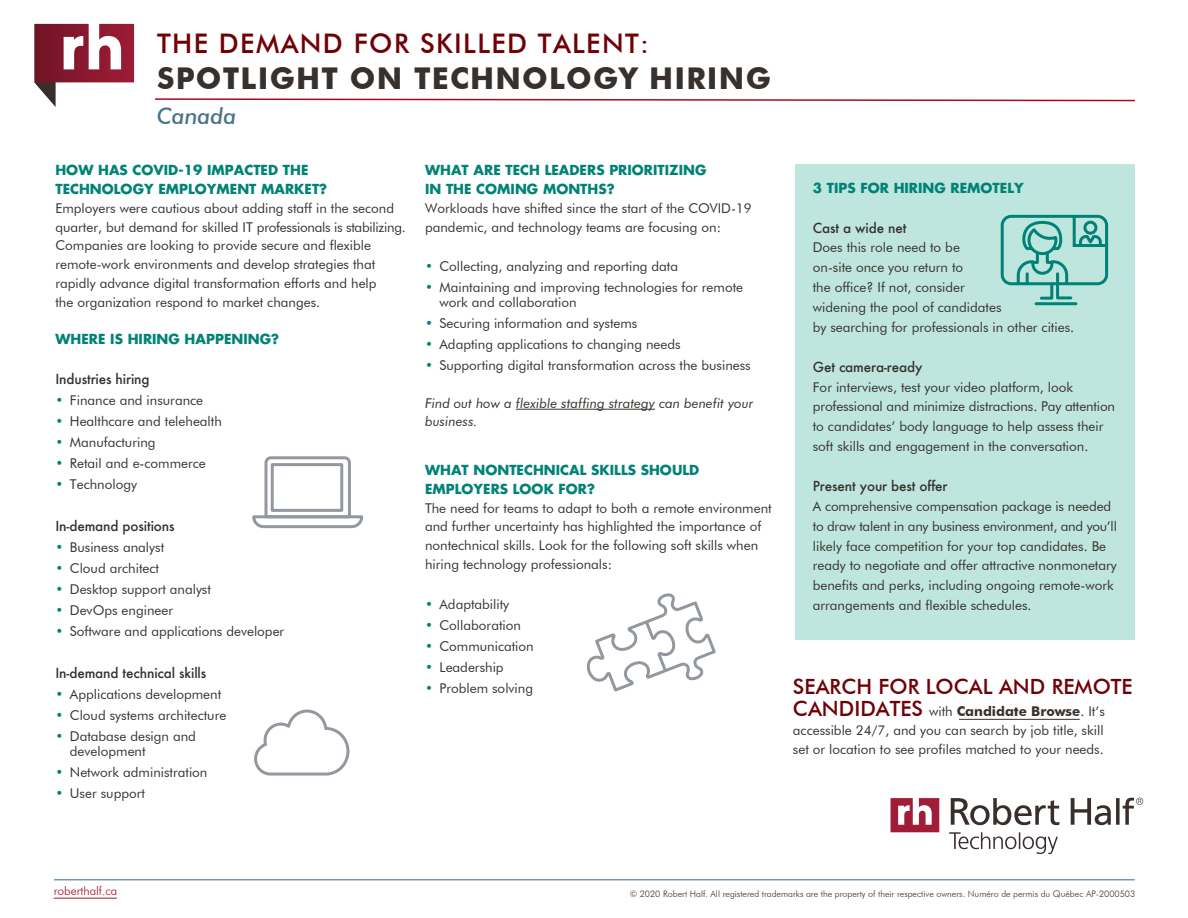
<style>
.page{position:relative;width:1188px;height:918px;background:#fff}
.page>*{position:absolute;margin:0;border:0;box-sizing:border-box;transform-origin:0 0}
.t1{font:700 30px "Futura BT";letter-spacing:.04em;color:#37312d}
.t2{font:500 27px "Futura BT";letter-spacing:.05em;color:#700006}
.t3{font:italic 500 22.5px "Futura BT";color:#49748a}
.t4{font:500 21px "Futura BT";color:#700006}
.t5{font:13.5px/19.8px "Futura BT";color:#38322d}
.t6{font:700 13.5px/18.8px "Futura";letter-spacing:.005em;color:#008376}
.t7{font:500 13.5px "Futura";letter-spacing:-.01em;color:#37312d}
.t8{font:italic 13.5px/18.6px "Futura BT";color:#38322d}
.t9{font:500 13.5px "Futura";letter-spacing:-.01em;color:#38322d}
.t10{font:300 12px "Futura BT";color:#a60925}
.t11{font:300 9px "Futura BT";color:#38322d}
.s1{color:#008376}
.s2{font-weight:500;font-size:21px;color:#700006}
.s3{font-weight:700}
</style>
<div class="page">
<div style="left:795px;top:164px;width:339px;height:476px;background:#bfe5df"></div>
<hr style="left:54px;top:898px;width:63px;height:1px;background:#a51e27">
<hr style="left:54px;top:879px;width:1081px;height:1px;background:#326a88">
<hr style="left:516px;top:409px;width:139px;height:1px;background:#38322d">
<div style="left:1001px;top:215px;width:107px;height:70px;border:3px solid #008376;border-radius:9px"></div>
<svg style="left:1015px;top:214px;width:94px;height:86px"></svg>
<hr style="left:1036px;top:302px;width:40px;height:3px;background:#008376">
<svg style="left:891px;top:798px;width:48px;height:34px"></svg>
<svg style="left:951px;top:798px;width:108px;height:27px"></svg>
<svg style="left:949px;top:832px;width:109px;height:22px"></svg>
<svg style="left:1071px;top:798px;width:72px;height:27px"></svg>
<svg style="left:254px;top:709px;width:96px;height:67px"></svg>
<svg style="left:586px;top:593px;width:130px;height:99px"></svg>
<svg style="left:34px;top:24px;width:100px;height:83px"></svg>
<svg style="left:155px;top:98px;width:980px;height:4px"></svg>
<svg style="left:252px;top:456px;width:112px;height:73px"></svg>
<div style="left:271px;top:463px;width:72px;height:49px;border:3px solid #93989f"></div>
<hr style="left:959px;top:719px;width:121px;height:1px;background:#38322d">
<h2 class="t2" style="left:157px;top:27px;width:493px">THE DEMAND FOR SKILLED TALENT:</h2>
<h1 class="t1" style="left:157px;top:61px;width:615px">SPOTLIGHT ON TECHNOLOGY HIRING</h1>
<h3 class="t3" style="left:157px;top:102px;width:81px">Canada</h3>
<p class="t6" style="left:55px;top:160px;width:273px">HOW HAS COVID-19 IMPACTED THE<br>TECHNOLOGY EMPLOYMENT MARKET?</p>
<p class="t5" style="left:55px;top:199px;width:352px;line-height:18.8px">Employers were cautious about adding staff in the second quarter, but demand for skilled IT professionals is stabilizing.<br>Companies are looking to provide secure and flexible remote-work environments and develop strategies that rapidly advance digital transformation efforts and help<br>the organization respond to market changes.</p>
<p class="t6" style="left:55px;top:329px;width:225px">WHERE IS HIRING HAPPENING?</p>
<p class="t7" style="left:55px;top:370px;width:96px">Industries hiring</p>
<p class="t5" style="left:55px;top:390px;width:149px"><span class="s1">•</span> Finance and insurance</p>
<p class="t5" style="left:55px;top:411px;width:168px"><span class="s1">•</span> Healthcare and telehealth</p>
<p class="t5" style="left:55px;top:432px;width:102px"><span class="s1">•</span> Manufacturing</p>
<p class="t5" style="left:55px;top:453px;width:152px"><span class="s1">•</span> Retail and e-commerce</p>
<p class="t5" style="left:55px;top:474px;width:83px"><span class="s1">•</span> Technology</p>
<p class="t7" style="left:55px;top:517px;width:121px">In-demand positions</p>
<p class="t5" style="left:55px;top:537px;width:110px"><span class="s1">•</span> Business analyst</p>
<p class="t5" style="left:55px;top:558px;width:105px"><span class="s1">•</span> Cloud architect</p>
<p class="t5" style="left:55px;top:579px;width:157px"><span class="s1">•</span> Desktop support analyst</p>
<p class="t5" style="left:55px;top:600px;width:119px"><span class="s1">•</span> DevOps engineer</p>
<p class="t5" style="left:55px;top:621px;width:230px"><span class="s1">•</span> Software and applications developer</p>
<p class="t7" style="left:55px;top:664px;width:152px">In-demand technical skills</p>
<p class="t5" style="left:55px;top:684px;width:167px"><span class="s1">•</span> Applications development</p>
<p class="t5" style="left:55px;top:705px;width:172px"><span class="s1">•</span> Cloud systems architecture</p>
<p class="t5" style="left:70px;top:728px;width:128px;line-height:15px;text-indent:-14px"><span class="s1">•</span> Database design and development</p>
<p class="t5" style="left:55px;top:762px;width:154px"><span class="s1">•</span> Network administration</p>
<p class="t5" style="left:55px;top:783px;width:91px"><span class="s1">•</span> User support</p>
<p class="t6" style="left:425px;top:161px;width:283px">WHAT ARE TECH LEADERS PRIORITIZING<br>IN THE COMING MONTHS?</p>
<p class="t5" style="left:425px;top:199px;width:328px;line-height:18.8px">Workloads have shifted since the start of the COVID-19 pandemic, and technology teams are focusing on:</p>
<p class="t5" style="left:425px;top:257px;width:255px"><span class="s1">•</span> Collecting, analyzing and reporting data</p>
<p class="t5" style="left:440px;top:280px;width:305px;line-height:15px;text-indent:-14px"><span class="s1">•</span> Maintaining and improving technologies for remote work and collaboration</p>
<p class="t5" style="left:425px;top:314px;width:214px"><span class="s1">•</span> Securing information and systems</p>
<p class="t5" style="left:425px;top:335px;width:257px"><span class="s1">•</span> Adapting applications to changing needs</p>
<p class="t5" style="left:425px;top:356px;width:327px"><span class="s1">•</span> Supporting digital transformation across the business</p>
<p class="t8" style="left:425px;top:394px;width:330px">Find out how a flexible staffing strategy can benefit your business.</p>
<p class="t6" style="left:425px;top:460px;width:276px">WHAT NONTECHNICAL SKILLS SHOULD<br>EMPLOYERS LOOK FOR?</p>
<p class="t5" style="left:425px;top:498px;width:348px;line-height:18.8px">The need for teams to adapt to both a remote environment and further uncertainty has highlighted the importance of nontechnical skills. Look for the following soft skills when hiring technology professionals:</p>
<p class="t5" style="left:425px;top:594px;width:86px"><span class="s1">•</span> Adaptability</p>
<p class="t5" style="left:425px;top:615px;width:97px"><span class="s1">•</span> Collaboration</p>
<p class="t5" style="left:425px;top:636px;width:110px"><span class="s1">•</span> Communication</p>
<p class="t5" style="left:425px;top:657px;width:80px"><span class="s1">•</span> Leadership</p>
<p class="t5" style="left:425px;top:678px;width:110px"><span class="s1">•</span> Problem solving</p>
<p class="t6" style="left:813px;top:178px;width:212px">3 TIPS FOR HIRING REMOTELY</p>
<p class="t9" style="left:813px;top:218px;width:95px">Cast a wide net</p>
<p class="t5" style="left:813px;top:238px;width:263px">Does this role need to be<br>on-site once you return to<br>the office? If not, consider<br>widening the pool of candidates<br>by searching for professionals in other cities.</p>
<p class="t9" style="left:813px;top:357px;width:111px">Get camera-ready</p>
<p class="t5" style="left:813px;top:377px;width:304px">For interviews, test your video platform, look professional and minimize distractions. Pay attention to candidates’ body language to help assess their soft skills and engagement in the conversation.</p>
<p class="t9" style="left:813px;top:477px;width:136px">Present your best offer</p>
<p class="t5" style="left:813px;top:496px;width:306px">A comprehensive compensation package is needed to draw talent in any business environment, and you’ll likely face competition for your top candidates. Be ready to negotiate and offer attractive nonmonetary benefits and perks, including ongoing remote-work arrangements and flexible schedules.</p>
<h3 class="t4" style="left:793px;top:673px;width:341px">SEARCH FOR LOCAL AND REMOTE</h3>
<p class="t5" style="left:793px;top:702px;width:313px;line-height:18.8px;text-align:justify"><span class="s2">CANDIDATES</span> with <span class="s3">Candidate Browse</span>. It’s accessible 24/7, and you can search by job title, skill set or location to see profiles matched to your needs.</p>
<p class="t10" style="left:54px;top:884px;width:65px">roberthalf.ca</p>
<p class="t11" style="left:630px;top:889px;width:507px">© 2020 Robert Half. All registered trademarks are the property of their respective owners. Numéro de permis du Québec AP-2000503</p>
</div>
